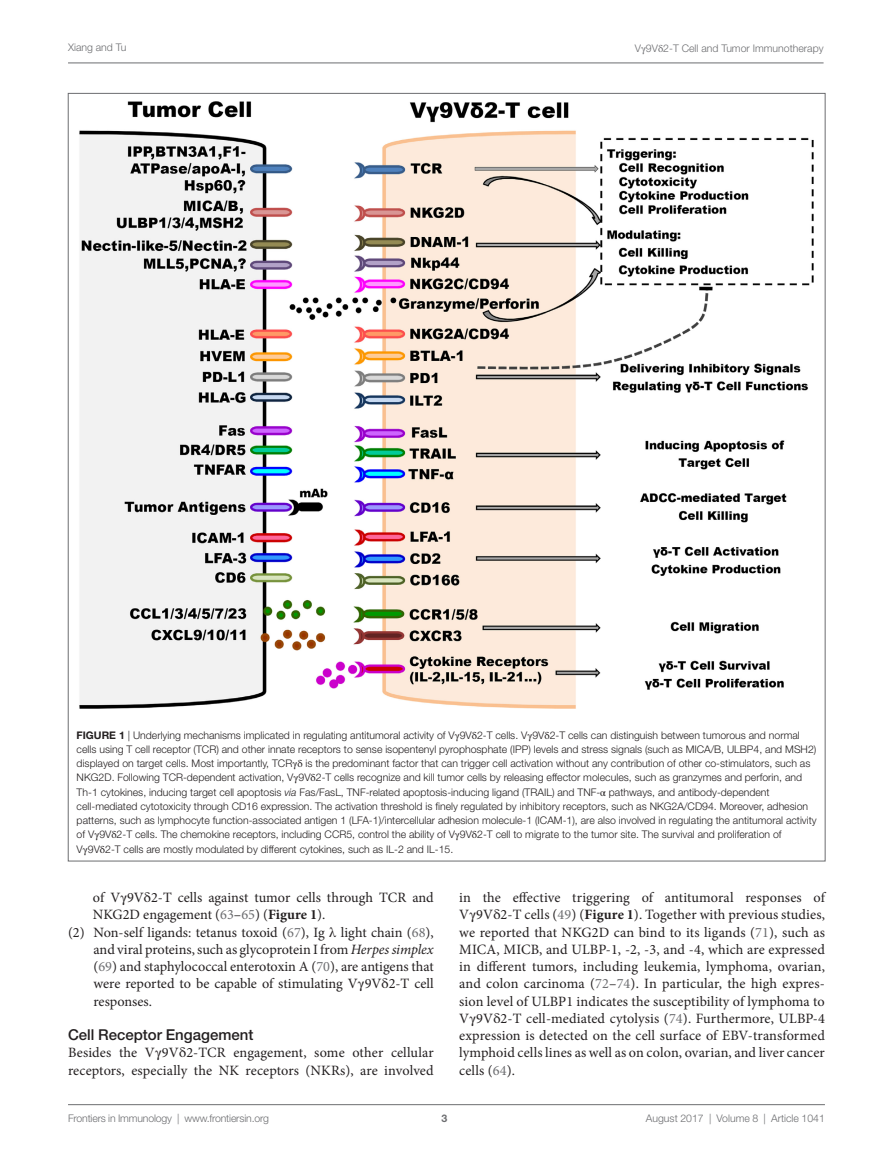
<style>
.page{position:relative;width:893px;height:1170px;background:#fff}
.page>*{position:absolute;margin:0;border:0;box-sizing:border-box;transform-origin:0 0}
.t1{font:500 15px "Helvetica Neue LT Std";color:#231f20}
.t2{font:14.25px/17.2px "Minion Pro";color:#231f20}
.t3{font:300 10.5px/14.2px "Helvetica Neue LT Std";color:#231f20}
.t4{font:300 10.5px "Helvetica Neue LT Std";color:#6c6d70}
.t5{font:700 10.5px "Helvetica Neue LT Std";color:#6c6d70}
.s1{font-family:"STIX General";font-weight:400}
.s2{font-weight:700}
.s3{font-style:italic}
.s4{font-family:"STIX General"}
.s5{color:#6c6d70}
</style>
<div class="page">
<img style="left:79px;top:102px;width:735px;height:606px">
<hr style="left:68px;top:1104px;width:757px;height:1px;background:#6c6d70">
<hr style="left:68px;top:63px;width:755px;height:1px;background:#6c6d70">
<p class="t4" style="left:68px;top:41px;width:60px">Xiang and Tu</p>
<p class="t4" style="left:635px;top:42px;width:190px">V<span class="s1">γ</span>9V<span class="s1">δ</span>2-T Cell and Tumor Immunotherapy</p>
<p class="t3" style="left:77px;top:727px;width:742px"><span class="s2">FIGURE 1</span> | Underlying mechanisms implicated in regulating antitumoral activity of V<span class="s1">γ</span>9V<span class="s1">δ</span>2-T cells. V<span class="s1">γ</span>9V<span class="s1">δ</span>2-T cells can distinguish between tumorous and normal cells using T cell receptor (TCR) and other innate receptors to sense isopentenyl pyrophosphate (IPP) levels and stress signals (such as MICA/B, ULBP4, and MSH2) displayed on target cells. Most importantly, TCR<span class="s1">γδ</span> is the predominant factor that can trigger cell activation without any contribution of other co-stimulators, such as NKG2D. Following TCR-dependent activation, V<span class="s1">γ</span>9V<span class="s1">δ</span>2-T cells recognize and kill tumor cells by releasing effector molecules, such as granzymes and perforin, and Th-1 cytokines, inducing target cell apoptosis <span class="s3">via</span> Fas/FasL, TNF-related apoptosis-inducing ligand (TRAIL) and TNF-<span class="s1">α</span> pathways, and antibody-dependent cell-mediated cytotoxicity through CD16 expression. The activation threshold is finely regulated by inhibitory receptors, such as NKG2A/CD94. Moreover, adhesion patterns, such as lymphocyte function-associated antigen 1 (LFA-1)/intercellular adhesion molecule-1 (ICAM-1), are also involved in regulating the antitumoral activity of V<span class="s1">γ</span>9V<span class="s1">δ</span>2-T cells. The chemokine receptors, including CCR5, control the ability of V<span class="s1">γ</span>9V<span class="s1">δ</span>2-T cell to migrate to the tumor site. The survival and proliferation of V<span class="s1">γ</span>9V<span class="s1">δ</span>2-T cells are mostly modulated by different cytokines, such as IL-2 and IL-15.</p>
<h2 class="t2" style="left:93px;top:888px;width:342px">of V<span class="s4">γ</span>9V<span class="s4">δ</span>2-T cells against tumor cells through TCR and</h2>
<h2 class="t2" style="left:93px;top:906px;width:234px">NKG2D engagement (<span class="s5">63</span>–<span class="s5">65</span>) (<span class="s2">Figure 1</span>).</h2>
<h2 class="t2" style="left:68px;top:923px;width:367px">(2) Non-self ligands: tetanus toxoid (<span class="s5">67</span>), Ig <span class="s4">λ</span> light chain (<span class="s5">68</span>),</h2>
<h2 class="t2" style="left:94px;top:940px;width:342px">and viral proteins, such as glycoprotein I from <span class="s3">Herpes simplex</span></h2>
<h2 class="t2" style="left:94px;top:957px;width:342px">(<span class="s5">69</span>) and staphylococcal enterotoxin A (<span class="s5">70</span>), are antigens that</h2>
<h2 class="t2" style="left:94px;top:975px;width:342px">were reported to be capable of stimulating V<span class="s4">γ</span>9V<span class="s4">δ</span>2-T cell</h2>
<h2 class="t2" style="left:94px;top:992px;width:60px">responses.</h2>
<h1 class="t1" style="left:68px;top:1025px;width:187px">Cell Receptor Engagement</h1>
<h2 class="t2" style="left:68px;top:1044px;width:367px">Besides the V<span class="s4">γ</span>9V<span class="s4">δ</span>2-TCR engagement, some other cellular receptors, especially the NK receptors (NKRs), are involved</h2>
<p class="t2" style="left:459px;top:888px;width:367px;text-align:justify">in the effective triggering of antitumoral responses of V<span class="s4">γ</span>9V<span class="s4">δ</span>2-T cells (<span class="s5">49</span>) (<span class="s2">Figure 1</span>). Together with previous studies, we reported that NKG2D can bind to its ligands (<span class="s5">71</span>), such as MICA, MICB, and ULBP-1, -2, -3, and -4, which are expressed in different tumors, including leukemia, lymphoma, ovarian, and colon carcinoma (<span class="s5">72</span>–<span class="s5">74</span>). In particular, the high expres&shy;sion level of ULBP1 indicates the susceptibility of lymphoma to V<span class="s4">γ</span>9V<span class="s4">δ</span>2-T cell-mediated cytolysis (<span class="s5">74</span>). Furthermore, ULBP-4 expression is detected on the cell surface of EBV-transformed lymphoid cells lines as well as on colon, ovarian, and liver cancer cells (<span class="s5">64</span>).</p>
<p class="t4" style="left:68px;top:1111px;width:203px">Frontiers in Immunology | www.frontiersin.org</p>
<p class="t4" style="left:646px;top:1111px;width:181px">August 2017 | Volume 8 | Article 1041</p>
<p class="t5" style="left:441px;top:1111px;width:7px">3</p>
</div>
